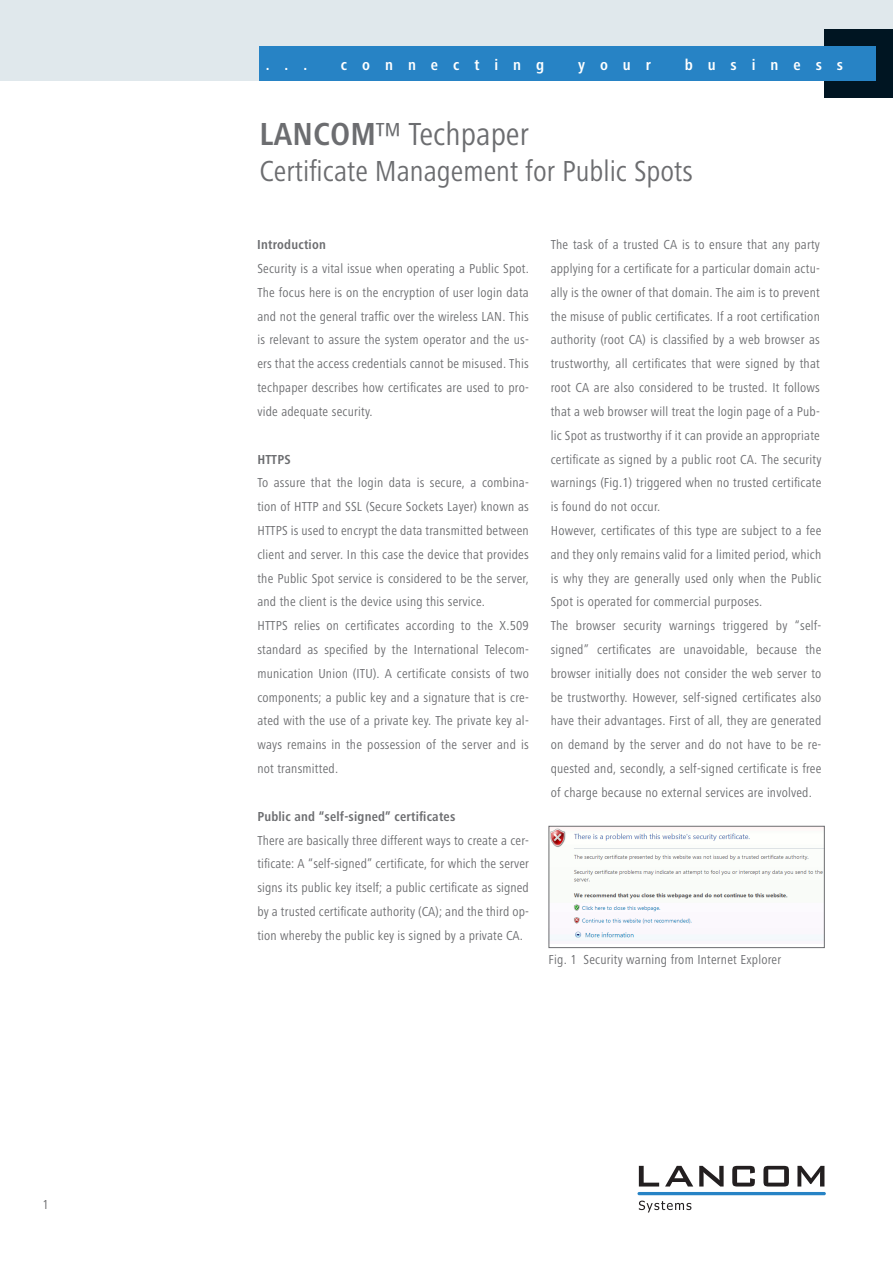
<style>
.page{position:relative;width:893px;height:1263px;background:#fff}
.page>*{position:absolute;margin:0;border:0;box-sizing:border-box;transform-origin:0 0}
.t1{font:condensed 33px "Frutiger Next LT";color:#6c6d70}
.t2{font:condensed 30px "Frutiger Next LT";color:#6c6d70}
.t3{font:700 condensed 15.75px "Frutiger Next LT";letter-spacing:.95em;color:#fff}
.Body{font:condensed 13.5px/23.9px "Frutiger Next LT";letter-spacing:.015em;color:#6c6d70;text-align:justify}
.Body-2{font:700 condensed 13.5px "Frutiger Next LT";letter-spacing:.015em;color:#6c6d70}
.s1{font-weight:700}
</style>
<div class="page">
<svg style="left:639px;top:1166px;width:20px;height:20px"></svg>
<svg style="left:665px;top:1166px;width:28px;height:20px"></svg>
<svg style="left:699px;top:1166px;width:25px;height:20px"></svg>
<svg style="left:732px;top:1166px;width:23px;height:20px"></svg>
<svg style="left:763px;top:1166px;width:26px;height:20px"></svg>
<svg style="left:797px;top:1166px;width:27px;height:20px"></svg>
<svg style="left:639px;top:1200px;width:52px;height:12px"></svg>
<hr style="left:637px;top:1192px;width:189px;height:3px;background:#2783c5;border-radius:2px">
<div style="left:0;top:0;width:893px;height:81px;background:#e0e8ec"></div>
<div style="left:825px;top:30px;width:68px;height:68px;background:#001522"></div>
<div style="left:259px;top:47px;width:617px;height:34px;background:#2783c5"></div>
<img style="left:551px;top:828px;width:271px;height:113px">
<div style="left:549px;top:826px;width:275px;height:122px;border:1px solid #6c6d70"></div>
<p class="Body" style="left:43px;top:1193px;width:8px">1</p>
<p class="t3" style="left:266px;top:56px;width:43px">...</p>
<p class="t3" style="left:341px;top:56px;width:205px">connecting</p>
<p class="t3" style="left:578px;top:56px;width:74px">your</p>
<p class="t3" style="left:685px;top:56px;width:160px">business</p>
<p class="t1" style="left:259px;top:115px;width:271px"><span class="s1">LANCOM</span>™ Techpaper</p>
<p class="t2" style="left:259px;top:154px;width:435px">Certificate Management for Public Spots</p>
<p class="Body-2" style="left:257px;top:237px;width:70px">Introduction</p>
<p class="Body" style="left:257px;top:257px;width:273px">Security is a vital issue when operating a Public Spot.<br>The focus here is on the encryption of user login data and not the general traffic over the wireless LAN. This is relevant to assure the system operator and the us&shy;ers that the access credentials cannot be misused. This techpaper describes how certificates are used to pro&shy;vide adequate security.</p>
<p class="Body-2" style="left:257px;top:451px;width:35px">HTTPS</p>
<p class="Body" style="left:257px;top:471px;width:273px">To assure that the login data is secure, a combina&shy;tion of HTTP and SSL (Secure Sockets Layer) known as HTTPS is used to encrypt the data transmitted between client and server. In this case the device that provides the Public Spot service is considered to be the server, and the client is the device using this service.</p>
<p class="Body" style="left:257px;top:614px;width:273px">HTTPS relies on certificates according to the X.509 standard as specified by the International Telecom&shy;munication Union (ITU). A certificate consists of two components; a public key and a signature that is cre&shy;ated with the use of a private key. The private key al&shy;ways remains in the possession of the server and is not transmitted.</p>
<p class="Body-2" style="left:257px;top:809px;width:199px">Public and “self-signed” certificates</p>
<p class="Body" style="left:257px;top:828px;width:273px">There are basically three different ways to create a cer&shy;tificate: A “self-signed” certificate, for which the server signs its public key itself; a public certificate as signed by a trusted certificate authority (CA); and the third op&shy;tion whereby the public key is signed by a private CA.</p>
<p class="Body" style="left:551px;top:233px;width:272px">The task of a trusted CA is to ensure that any party applying for a certificate for a particular domain actu&shy;ally is the owner of that domain. The aim is to prevent the misuse of public certificates. If a root certification authority (root CA) is classified by a web browser as trustworthy, all certificates that were signed by that root CA are also considered to be trusted. It follows that a web browser will treat the login page of a Pub&shy;lic Spot as trustworthy if it can provide an appropriate certificate as signed by a public root CA. The security warnings (Fig.1) triggered when no trusted certificate is found do not occur.</p>
<p class="Body" style="left:551px;top:519px;width:272px">However, certificates of this type are subject to a fee and they only remains valid for a limited period, which is why they are generally used only when the Public Spot is operated for commercial purposes.</p>
<p class="Body" style="left:551px;top:614px;width:272px">The browser security warnings triggered by “self&shy;signed” certificates are unavoidable, because the browser initially does not consider the web server to be trustworthy. However, self-signed certificates also have their advantages. First of all, they are generated on demand by the server and do not have to be re&shy;quested and, secondly, a self-signed certificate is free of charge because no external services are involved.</p>
<p class="Body" style="left:549px;top:947px;width:234px">Fig. 1 Security warning from Internet Explorer</p>
</div>
